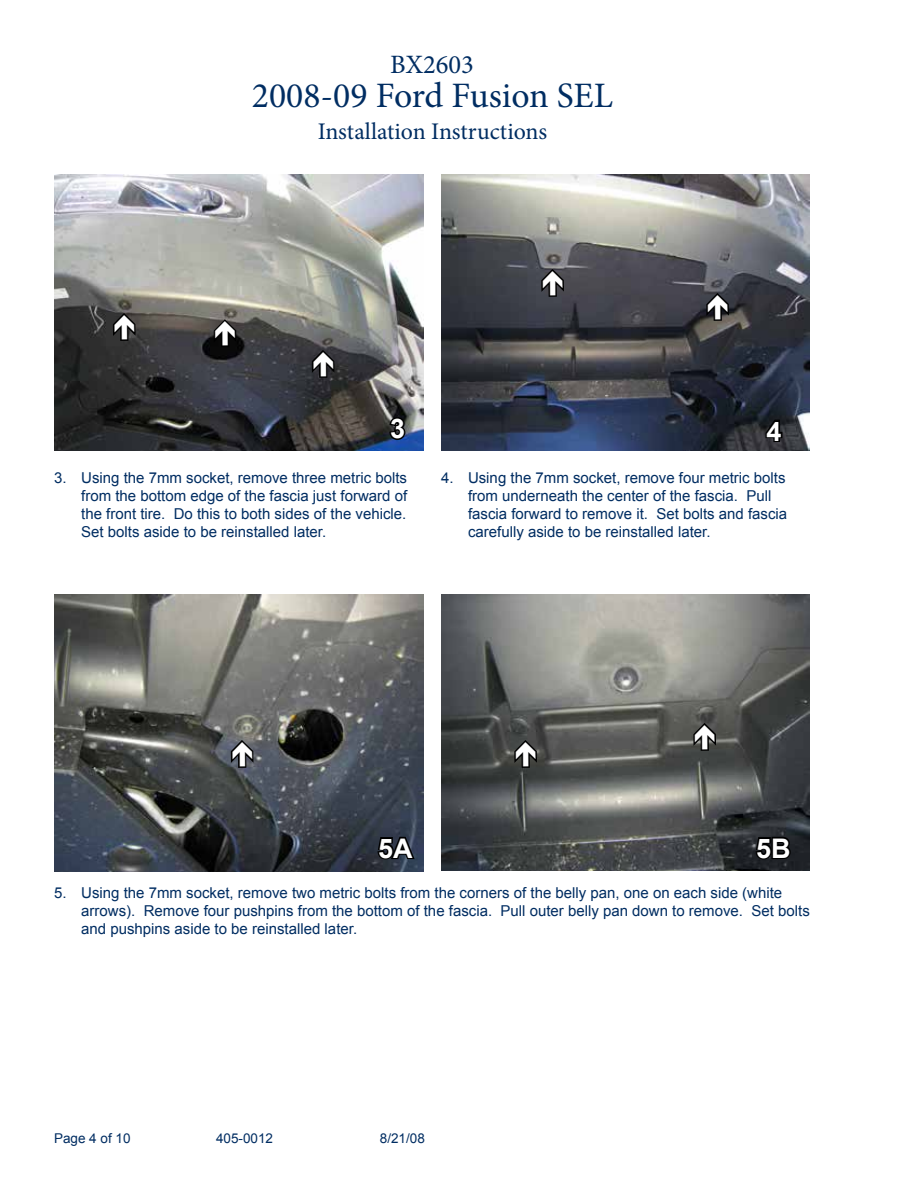
<style>
.page{position:relative;width:918px;height:1188px;background:#fff}
.page>*{position:absolute;margin:0;border:0;box-sizing:border-box;transform-origin:0 0}
.t1{font:35.7px "Minion Pro";color:#002d62}
.t2{font:700 27px "Arial";color:#fff}
.t3{font:26.55px "Minion Pro";color:#002d62}
.t4{font:23.85px "Minion Pro";color:#002d62}
.t5{font:15px/18px "Arial";color:#002d62}
.t6{font:13.5px "Arial";color:#002d62}
</style>
<div class="page">
<img style="left:441px;top:174px;width:369px;height:277px">
<img style="left:54px;top:174px;width:369px;height:277px">
<svg style="left:388px;top:415px;width:19px;height:26px"></svg>
<svg style="left:764px;top:417px;width:20px;height:27px"></svg>
<img style="left:54px;top:595px;width:369px;height:276px">
<svg style="left:376px;top:834px;width:41px;height:27px"></svg>
<img style="left:441px;top:594px;width:369px;height:277px">
<svg style="left:754px;top:835px;width:39px;height:26px"></svg>
<svg style="left:704px;top:291px;width:28px;height:31px"></svg>
<svg style="left:539px;top:267px;width:28px;height:31px"></svg>
<svg style="left:228px;top:738px;width:28px;height:31px"></svg>
<svg style="left:691px;top:721px;width:28px;height:31px"></svg>
<svg style="left:512px;top:738px;width:28px;height:31px"></svg>
<svg style="left:309px;top:348px;width:28px;height:31px"></svg>
<svg style="left:111px;top:311px;width:27px;height:31px"></svg>
<svg style="left:211px;top:317px;width:28px;height:32px"></svg>
<h3 class="t3" style="left:390px;top:47px;width:85px">BX2603</h3>
<h1 class="t1" style="left:252px;top:72px;width:363px">2008-09 Ford Fusion SEL</h1>
<h3 class="t4" style="left:318px;top:115px;width:231px">Installation Instructions</h3>
<h2 class="t2" style="left:390px;top:411px;width:17px">3</h2>
<h2 class="t2" style="left:767px;top:413px;width:17px">4</h2>
<p class="t5" style="left:81px;top:469px;width:327px;text-align:justify;text-indent:-27px">3. Using the 7mm socket, remove three metric bolts from the bottom edge of the fascia just forward of the front tire. Do this to both sides of the vehicle.<br>Set bolts aside to be reinstalled later.</p>
<p class="t5" style="left:468px;top:469px;width:321px;text-indent:-27px">4. Using the 7mm socket, remove four metric bolts from underneath the center of the fascia. Pull fascia forward to remove it. Set bolts and fascia carefully aside to be reinstalled later.</p>
<h2 class="t2" style="left:378px;top:830px;width:36px">5A</h2>
<p class="t5" style="left:81px;top:884px;width:730px;text-indent:-27px">5. Using the 7mm socket, remove two metric bolts from the corners of the belly pan, one on each side (white arrows). Remove four pushpins from the bottom of the fascia. Pull outer belly pan down to remove. Set bolts and pushpins aside to be reinstalled later.</p>
<h2 class="t2" style="left:756px;top:830px;width:36px">5B</h2>
<p class="t6" style="left:54px;top:1129px;width:78px">Page 4 of 10</p>
<p class="t6" style="left:216px;top:1129px;width:59px">405-0012</p>
<p class="t6" style="left:380px;top:1129px;width:47px">8/21/08</p>
</div>
